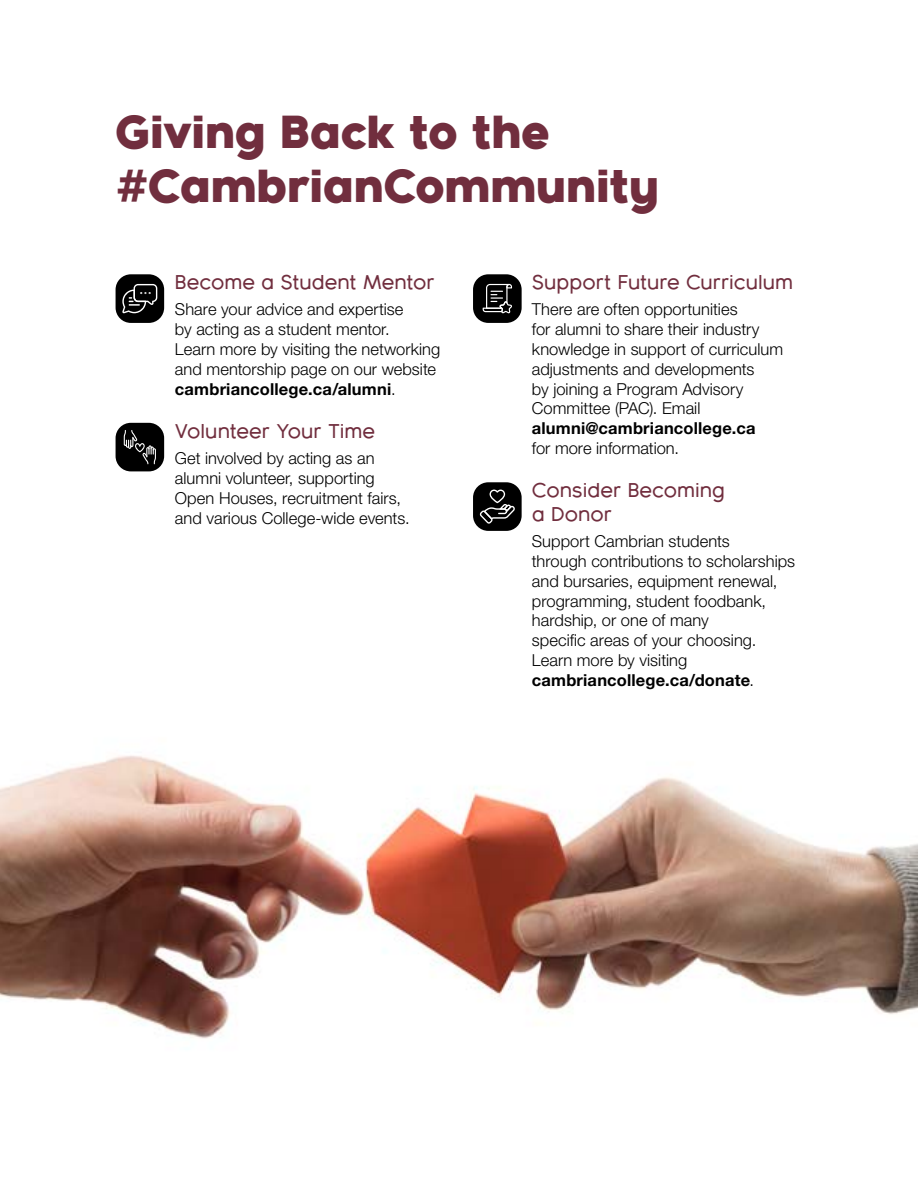
<style>
.page{position:relative;width:918px;height:1188px;background:#fff}
.page>*{position:absolute;margin:0;border:0;box-sizing:border-box;transform-origin:0 0}
.t1{font:800 45px/54px "Bambino New";color:#712e3e}
.t2{font:600 19.5px/23.4px "Bambino New";color:#712e3e}
.t3{font:300 16.5px/19.8px "Helvetica Neue LT Std";color:#000}
.t4{font:700 16.5px "Helvetica Neue LT Std";letter-spacing:.01em;color:#000}
.s1{font-weight:700}
</style>
<div class="page">
<div style="left:116px;top:274px;width:48px;height:49px;background:#000;border-radius:15px"></div>
<img style="left:0;top:755px;width:918px;height:284px">
<div style="left:473px;top:274px;width:49px;height:49px;background:#000;border-radius:15px"></div>
<svg style="left:122px;top:284px;width:35px;height:29px"></svg>
<div style="left:116px;top:423px;width:48px;height:48px;background:#000;border-radius:15px"></div>
<svg style="left:124px;top:430px;width:32px;height:34px"></svg>
<svg style="left:483px;top:284px;width:29px;height:29px"></svg>
<div style="left:473px;top:482px;width:49px;height:49px;background:#000;border-radius:15px"></div>
<svg style="left:480px;top:490px;width:35px;height:34px"></svg>
<h1 class="t1" style="left:116px;top:100px;width:545px">Giving Back to the #CambrianCommunity</h1>
<p class="t2" style="left:175px;top:268px;width:261px">Become a Student Mentor</p>
<p class="t3" style="left:175px;top:299px;width:267px">Share your advice and expertise<br>by acting as a student mentor.<br>Learn more by visiting the networking and mentorship page on our website <span class="s1">cambriancollege.ca/alumni</span>.</p>
<p class="t2" style="left:175px;top:417px;width:202px">Volunteer Your Time</p>
<p class="t3" style="left:175px;top:448px;width:236px">Get involved by acting as an alumni volunteer, supporting<br>Open Houses, recruitment fairs, and various College-wide events.</p>
<p class="t2" style="left:532px;top:268px;width:263px">Support Future Curriculum</p>
<p class="t3" style="left:532px;top:299px;width:253px">There are often opportunities<br>for alumni to share their industry knowledge in support of curriculum adjustments and developments<br>by joining a Program Advisory<br>Committee (PAC). Email</p>
<p class="t4" style="left:532px;top:418px;width:225px">alumni@cambriancollege.ca</p>
<p class="t3" style="left:532px;top:438px;width:149px">for more information.</p>
<p class="t2" style="left:532px;top:476px;width:195px">Consider Becoming a Donor</p>
<p class="t3" style="left:532px;top:531px;width:265px">Support Cambrian students<br>through contributions to scholarships and bursaries, equipment renewal, programming, student foodbank, hardship, or one of many<br>specific areas of your choosing.<br>Learn more by visiting <span class="s1">cambriancollege.ca/donate</span>.</p>
</div>
